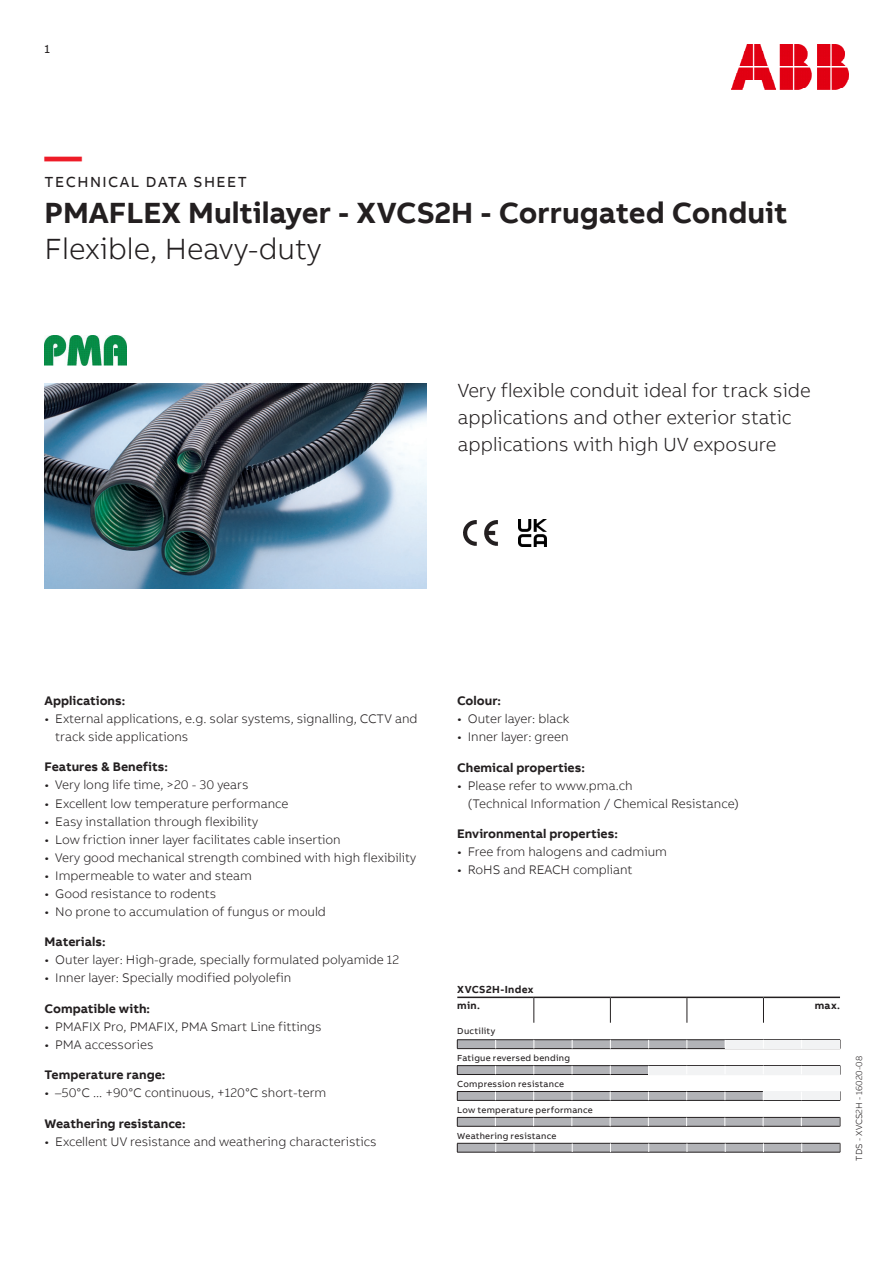
<style>
.page{position:relative;width:893px;height:1263px;background:#fff}
.page>*{position:absolute;margin:0;border:0;box-sizing:border-box;transform-origin:0 0}
.t1{font:700 37.5px "AB Bvoice";color:#ee1c28}
.t2{font:700 30px "AB Bvoice";color:#231f20}
.t3{font:300 30px "AB Bvoice";color:#231f20}
.t4{font:300 19.5px/27px "AB Bvoice";color:#231f20}
.t5{font:15px "AB Bvoice";letter-spacing:.1em;color:#231f20}
.t6{font:300 12.75px/18px "AB Bvoice";color:#231f20}
.t7{font:700 12.75px "AB Bvoice";color:#231f20}
.t8{font:12px "AB Bvoice";color:#231f20}
.t9{font:700 10.5px/16px "AB Bvoice";letter-spacing:.025em;color:#231f20}
.t10{font:9px "AB Bvoice";letter-spacing:.025em;color:#231f20}
.t11{font:300 9px "AB Bvoice";color:#231f20}
</style>
<div class="page">
<img style="left:519px;top:519px;width:27px;height:28px">
<img style="left:731px;top:45px;width:117px;height:44px">
<img style="left:45px;top:383px;width:382px;height:205px">
<img style="left:45px;top:336px;width:81px;height:29px">
<img style="left:463px;top:520px;width:35px;height:26px">
<svg style="left:534px;top:998px;width:1px;height:25px"></svg>
<svg style="left:610px;top:998px;width:1px;height:25px"></svg>
<svg style="left:687px;top:998px;width:1px;height:25px"></svg>
<svg style="left:763px;top:998px;width:1px;height:25px"></svg>
<hr style="left:457px;top:1152px;width:77px;height:1px;background:#231f20">
<hr style="left:534px;top:1152px;width:76px;height:1px;background:#231f20">
<hr style="left:610px;top:1152px;width:77px;height:1px;background:#231f20">
<hr style="left:687px;top:1152px;width:76px;height:1px;background:#231f20">
<hr style="left:763px;top:1152px;width:77px;height:1px;background:#231f20">
<hr style="left:457px;top:1039px;width:77px;height:1px;background:#231f20">
<hr style="left:534px;top:1039px;width:76px;height:1px;background:#231f20">
<hr style="left:610px;top:1039px;width:77px;height:1px;background:#231f20">
<hr style="left:687px;top:1039px;width:76px;height:1px;background:#231f20">
<hr style="left:763px;top:1039px;width:77px;height:1px;background:#231f20">
<hr style="left:457px;top:996px;width:77px;height:2px;background:#231f20">
<hr style="left:534px;top:996px;width:76px;height:2px;background:#231f20">
<hr style="left:610px;top:996px;width:77px;height:2px;background:#231f20">
<hr style="left:687px;top:996px;width:76px;height:2px;background:#231f20">
<hr style="left:763px;top:996px;width:77px;height:2px;background:#231f20">
<svg style="left:457px;top:1040px;width:384px;height:112px"></svg>
<p class="t8" style="left:45px;top:42px;width:7px">1</p>
<h1 class="t1" style="left:45px;top:132px;width:39px">—</h1>
<p class="t5" style="left:45px;top:173px;width:204px">TECHNICAL DATA SHEET</p>
<h2 class="t2" style="left:45px;top:193px;width:744px">PMAFLEX Multilayer - XVCS2H - Corrugated Conduit</h2>
<h2 class="t3" style="left:45px;top:231px;width:278px">Flexible, Heavy-duty</h2>
<h3 class="t4" style="left:458px;top:377px;width:354px">Very flexible conduit ideal for track side applications and other exterior static applications with high UV exposure</h3>
<p class="t7" style="left:45px;top:692px;width:82px">Applications:</p>
<p class="t6" style="left:55px;top:709px;width:364px;text-indent:-11px">• External applications, e.g. solar systems, signalling, CCTV and track side applications</p>
<p class="t7" style="left:45px;top:759px;width:125px">Features &amp; Benefits:</p>
<p class="t6" style="left:45px;top:776px;width:205px">• Very long life time, &gt;20 - 30 years</p>
<p class="t6" style="left:45px;top:794px;width:245px">• Excellent low temperature performance</p>
<p class="t6" style="left:45px;top:812px;width:215px">• Easy installation through flexibility</p>
<p class="t6" style="left:45px;top:830px;width:298px">• Low friction inner layer facilitates cable insertion</p>
<p class="t6" style="left:45px;top:848px;width:373px">• Very good mechanical strength combined with high flexibility</p>
<p class="t6" style="left:45px;top:866px;width:209px">• Impermeable to water and steam</p>
<p class="t6" style="left:45px;top:884px;width:173px">• Good resistance to rodents</p>
<p class="t6" style="left:45px;top:902px;width:283px">• No prone to accumulation of fungus or mould</p>
<p class="t7" style="left:45px;top:934px;width:62px">Materials:</p>
<p class="t6" style="left:45px;top:951px;width:356px">• Outer layer: High-grade, specially formulated polyamide 12</p>
<p class="t6" style="left:45px;top:969px;width:248px">• Inner layer: Specially modified polyolefin</p>
<p class="t7" style="left:45px;top:1000px;width:107px">Compatible with:</p>
<p class="t6" style="left:45px;top:1017px;width:279px">• PMAFIX Pro, PMAFIX, PMA Smart Line fittings</p>
<p class="t6" style="left:45px;top:1035px;width:110px">• PMA accessories</p>
<p class="t7" style="left:45px;top:1067px;width:122px">Temperature range:</p>
<p class="t6" style="left:45px;top:1084px;width:283px">• –50°C ... +90°C continuous, +120°C short-term</p>
<p class="t7" style="left:45px;top:1115px;width:142px">Weathering resistance:</p>
<p class="t6" style="left:45px;top:1133px;width:333px">• Excellent UV resistance and weathering characteristics</p>
<p class="t7" style="left:457px;top:692px;width:45px">Colour:</p>
<p class="t6" style="left:457px;top:710px;width:114px">• Outer layer: black</p>
<p class="t6" style="left:457px;top:728px;width:113px">• Inner layer: green</p>
<p class="t7" style="left:457px;top:759px;width:129px">Chemical properties:</p>
<p class="t6" style="left:468px;top:776px;width:273px;text-indent:-11px">• Please refer to www.pma.ch<br>(Technical Information / Chemical Resistance)</p>
<p class="t7" style="left:457px;top:826px;width:162px">Environmental properties:</p>
<p class="t6" style="left:457px;top:843px;width:211px">• Free from halogens and cadmium</p>
<p class="t6" style="left:457px;top:861px;width:177px">• RoHS and REACH compliant</p>
<p class="t9" style="left:457px;top:981px;width:78px">XVCS2H-Index min.</p>
<p class="t10" style="left:457px;top:1026px;width:39px">Ductility</p>
<p class="t10" style="left:457px;top:1053px;width:114px">Fatigue reversed bending</p>
<p class="t10" style="left:457px;top:1079px;width:108px">Compression resistance</p>
<p class="t10" style="left:457px;top:1105px;width:137px">Low temperature performance</p>
<p class="t10" style="left:457px;top:1130px;width:101px">Weathering resistance</p>
<p class="t9" style="left:815px;top:997px;width:27px">max.</p>
<p class="t11" style="left:854px;top:1160px;width:106px;rotate:-90deg">TDS - XVCS2H - 16020-08</p>
</div>
